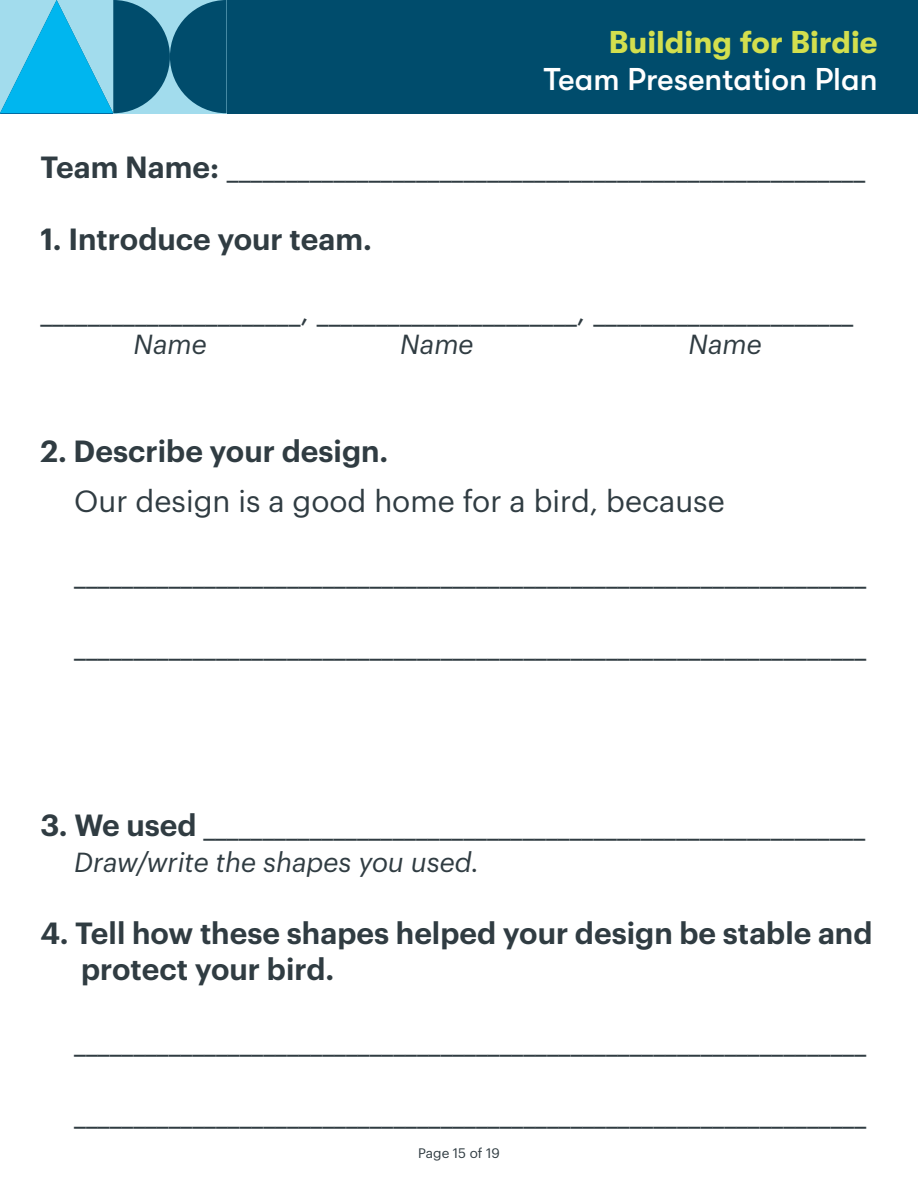
<style>
.page{position:relative;width:918px;height:1188px;background:#fff}
.page>*{position:absolute;margin:0;border:0;box-sizing:border-box;transform-origin:0 0}
.t1{font:500 31.5px "GT Walsheim";color:#fff}
.t2{font:700 31.5px "GT Walsheim";color:#d3df4e}
.t3{font:30px "Graphik";color:#303c42}
.t4{font:600 30px/36px "Graphik";color:#303c42}
.t5{font:italic 27px "Graphik";color:#303c42}
.t6{font:13.5px "Graphik";color:#303c42}
.s1{font-weight:600}
</style>
<div class="page">
<div style="left:0;top:0;width:918px;height:113px;background:#004c6c"></div>
<svg style="left:0;top:0;width:227px;height:113px"></svg>
<p class="t2" style="left:609px;top:24px;width:270px">Building for Birdie</p>
<p class="t1" style="left:544px;top:62px;width:335px">Team Presentation Plan</p>
<p class="t3" style="left:40px;top:144px;width:826px"><span class="s1">Team Name:</span> ______________________________________________________</p>
<p class="t4" style="left:40px;top:218px;width:333px">1. Introduce your team.</p>
<p class="t3" style="left:40px;top:288px;width:814px">______________________, ______________________, ______________________</p>
<p class="t5" style="left:134px;top:324px;width:75px">Name</p>
<p class="t5" style="left:400px;top:324px;width:75px">Name</p>
<p class="t5" style="left:688px;top:324px;width:75px">Name</p>
<p class="t4" style="left:40px;top:431px;width:349px">2. Describe your design.</p>
<p class="t3" style="left:74px;top:478px;width:652px">Our design is a good home for a bird, because</p>
<p class="t3" style="left:74px;top:550px;width:793px">___________________________________________________________________</p>
<p class="t3" style="left:74px;top:622px;width:793px">___________________________________________________________________</p>
<p class="t3" style="left:40px;top:802px;width:826px"><span class="s1">3. We used</span> ________________________________________________________</p>
<p class="t5" style="left:74px;top:841px;width:406px">Draw/write the shapes you used.</p>
<p class="t4" style="left:81px;top:912px;width:793px;text-indent:-40px">4. Tell how these shapes helped your design be stable and protect your bird.</p>
<p class="t3" style="left:74px;top:1018px;width:793px">___________________________________________________________________</p>
<p class="t3" style="left:74px;top:1090px;width:793px">___________________________________________________________________</p>
<p class="t6" style="left:418px;top:1143px;width:83px">Page 15 of 19</p>
</div>
